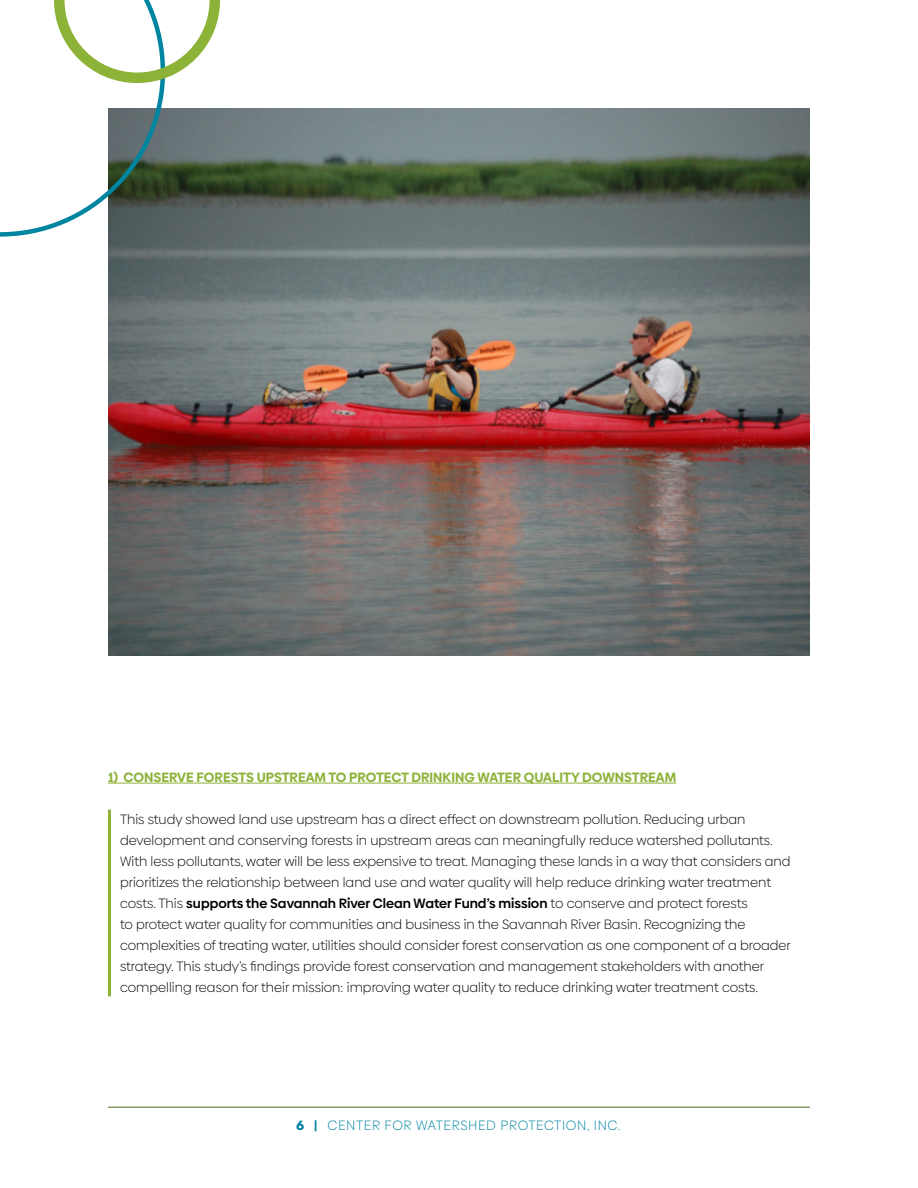
<style>
.page{position:relative;width:918px;height:1188px;background:#fff}
.page>*{position:absolute;margin:0;border:0;box-sizing:border-box;transform-origin:0 0}
.t1{font:300 13.5px/21px "Biennale";color:#000}
.t2{font:700 13.5px "Biennale";color:#8db238}
.t3{font:300 13.5px "Biennale";letter-spacing:.05em;color:#0085a1}
.s1{font-weight:600}
.s2{font-weight:900}
</style>
<div class="page">
<hr style="left:108px;top:1107px;width:702px;height:1px;background:#4b711d">
<hr style="left:108px;top:783px;width:568px;height:1px;background:#8db238">
<hr style="left:108px;top:810px;width:3px;height:186px;background:#8db238">
<img style="left:108px;top:108px;width:701px;height:547px">
<svg style="left:0;top:0;width:220px;height:237px"></svg>
<p class="t2" style="left:108px;top:771px;width:570px">1) CONSERVE FORESTS UPSTREAM TO PROTECT DRINKING WATER QUALITY DOWNSTREAM</p>
<p class="t1" style="left:120px;top:809px;width:672px">This study showed land use upstream has a direct effect on downstream pollution. Reducing urban development and conserving forests in upstream areas can meaningfully reduce watershed pollutants.<br>With less pollutants, water will be less expensive to treat. Managing these lands in a way that considers and prioritizes the relationship between land use and water quality will help reduce drinking water treatment costs. This <span class="s1">supports the Savannah River Clean Water Fund’s mission</span> to conserve and protect forests<br>to protect water quality for communities and business in the Savannah River Basin. Recognizing the complexities of treating water, utilities should consider forest conservation as one component of a broader strategy. This study’s findings provide forest conservation and management stakeholders with another compelling reason for their mission: improving water quality to reduce drinking water treatment costs.</p>
<p class="t3" style="left:296px;top:1120px;width:326px"><span class="s2">6 |</span> CENTER FOR WATERSHED PROTECTION, INC.</p>
</div>
